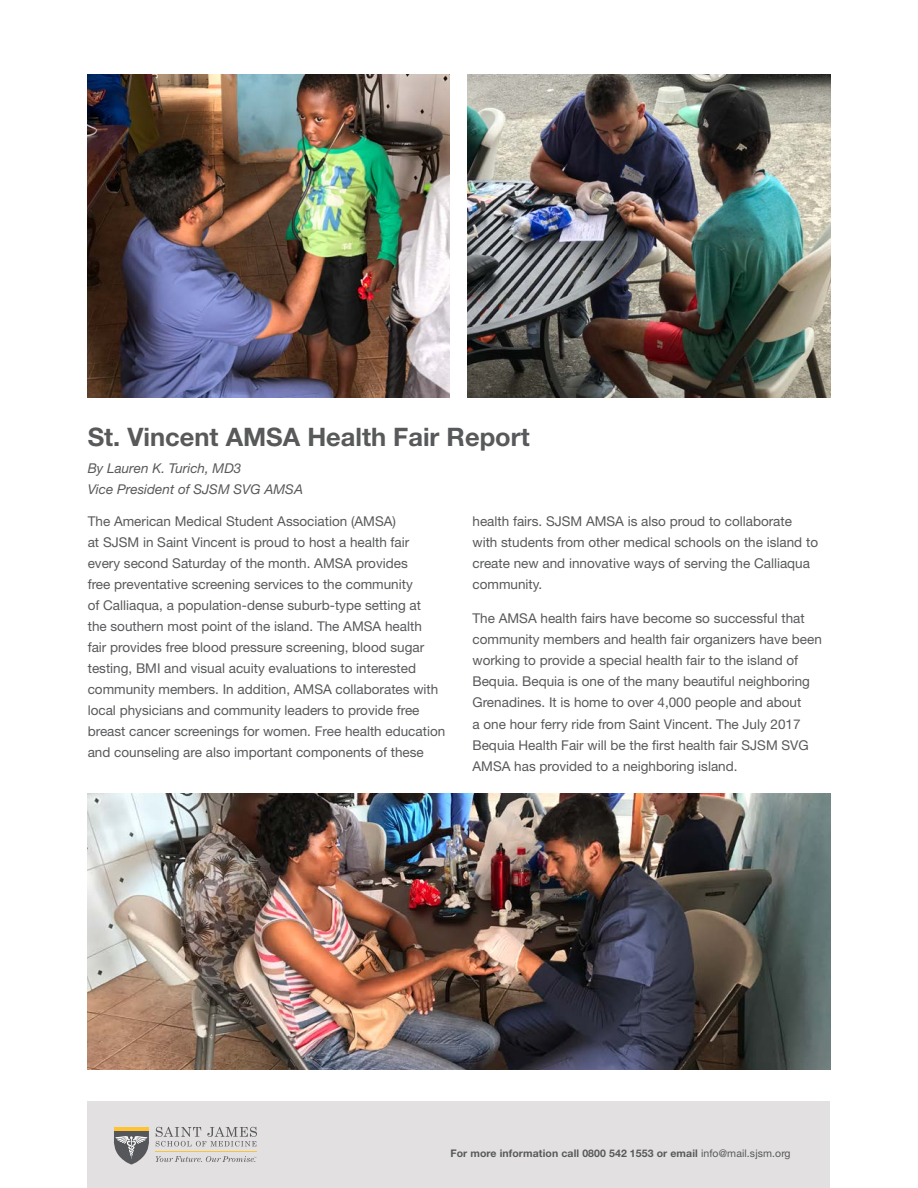
<style>
.page{position:relative;width:918px;height:1188px;background:#fff}
.page>*{position:absolute;margin:0;border:0;box-sizing:border-box;transform-origin:0 0}
.t1{font:700 25.5px "Helvetica Neue LT Std";color:#58595b}
.t2{font:13.5px/21px "Helvetica Neue LT Std";color:#58595b}
.t3{font:italic 13.5px/21px "Helvetica Neue LT Std";color:#58595b}
.t4{font:700 10.5px "Helvetica Neue";letter-spacing:.01em;color:#58595b}
.s1{font-family:"Helvetica Neue LT Std";font-weight:400}
</style>
<div class="page">
<div style="left:88px;top:1101px;width:742px;height:87px;background:#e2e0e0"></div>
<hr style="left:114px;top:1127px;width:35px;height:3px;background:#fec232">
<svg style="left:114px;top:1131px;width:35px;height:33px"></svg>
<hr style="left:156px;top:1151px;width:101px;height:1px;background:#fec232">
<svg style="left:156px;top:1127px;width:101px;height:19px"></svg>
<svg style="left:156px;top:1156px;width:100px;height:6px"></svg>
<img style="left:88px;top:74px;width:362px;height:323px">
<img style="left:468px;top:74px;width:362px;height:323px">
<img style="left:88px;top:793px;width:742px;height:277px">
<h1 class="t1" style="left:88px;top:421px;width:444px">St. Vincent AMSA Health Fair Report</h1>
<p class="t3" style="left:88px;top:458px;width:217px">By Lauren K. Turich, MD3<br>Vice President of SJSM SVG AMSA</p>
<p class="t2" style="left:88px;top:510px;width:359px">The American Medical Student Association (AMSA)<br>at SJSM in Saint Vincent is proud to host a health fair<br>every second Saturday of the month. AMSA provides<br>free preventative screening services to the community<br>of Calliaqua, a population-dense suburb-type setting at<br>the southern most point of the island. The AMSA health<br>fair provides free blood pressure screening, blood sugar testing, BMI and visual acuity evaluations to interested community members. In addition, AMSA collaborates with local physicians and community leaders to provide free breast cancer screenings for women. Free health education and counseling are also important components of these</p>
<p class="t2" style="left:472px;top:510px;width:347px">health fairs. SJSM AMSA is also proud to collaborate with students from other medical schools on the island to create new and innovative ways of serving the Calliaqua community.</p>
<p class="t2" style="left:472px;top:608px;width:351px">The AMSA health fairs have become so successful that community members and health fair organizers have been working to provide a special health fair to the island of Bequia. Bequia is one of the many beautiful neighboring Grenadines. It is home to over 4,000 people and about<br>a one hour ferry ride from Saint Vincent. The July 2017<br>Bequia Health Fair will be the first health fair SJSM SVG AMSA has provided to a neighboring island.</p>
<p class="t4" style="left:450px;top:1147px;width:342px">For more information call 0800 542 1553 or email <span class="s1">info@mail.sjsm.org</span></p>
</div>
